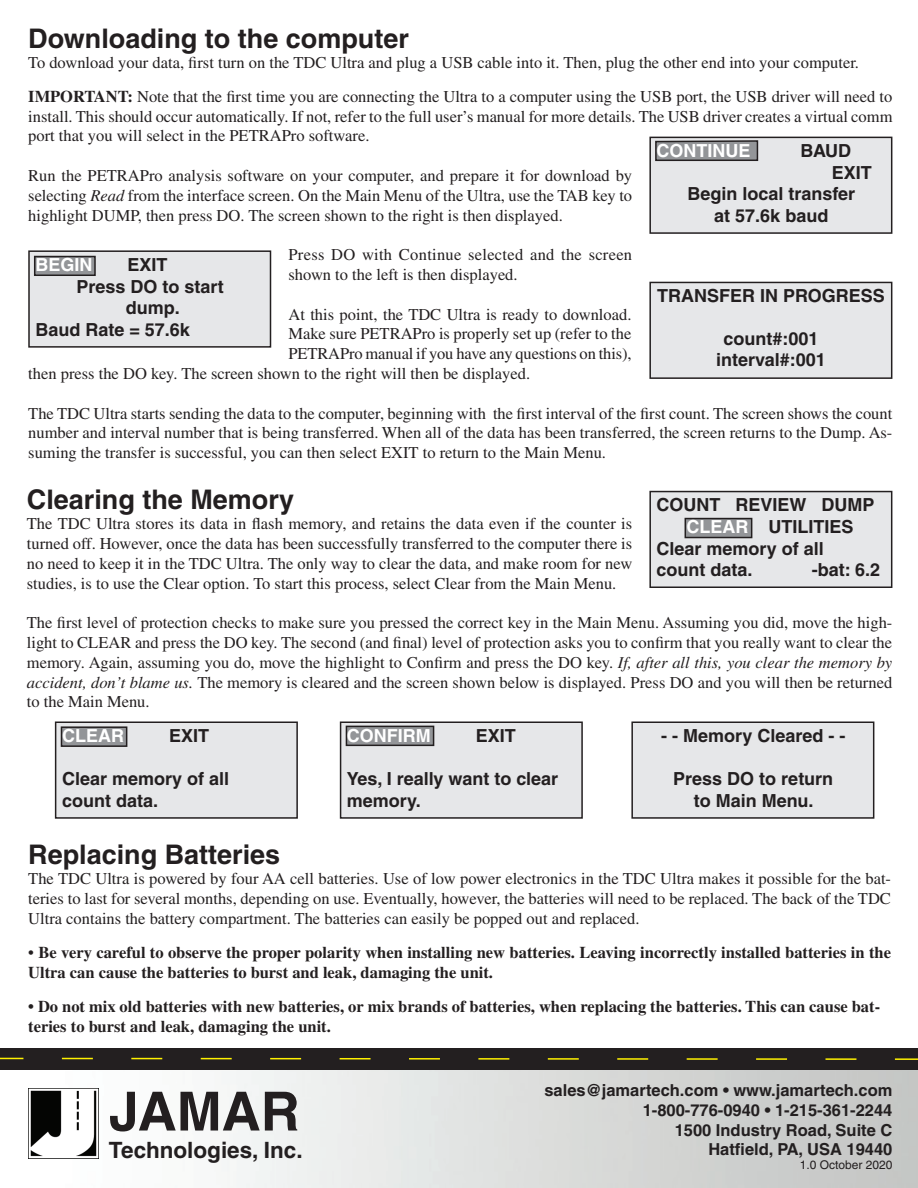
<style>
.page{position:relative;width:918px;height:1188px;background:#fff}
.page>*{position:absolute;margin:0;border:0;box-sizing:border-box;transform-origin:0 0}
.t1{font:700 54px "Helvetica";color:#231f20}
.t2{font:700 27px "Helvetica";color:#231f20}
.t3{font:700 22.5px "Helvetica";color:#231f20}
.t4{font:700 18px/21.6px "Helvetica";color:#231f20}
.t5{font:700 18px "Helvetica";color:#fff}
.Body_text{font:16.5px/19.8px "Times";color:#231f20;text-align:justify}
.t6{font:700 16.5px/19.8px "Times";color:#231f20}
.t7{font:700 16.5px "Helvetica";color:#231f20}
.t8{font:12px "Helvetica";color:#231f20}
.s1{font-weight:700}
.s2{font-style:italic}
.s3{color:#fff}
.s4{font-weight:400}
</style>
<div class="page">
<img style="left:98px;top:1070px;width:820px;height:118px">
<img style="left:28px;top:1088px;width:70px;height:71px">
<div style="left:0;top:1048px;width:918px;height:22px;background:#231f20"></div>
<svg style="left:0;top:1057px;width:918px;height:3px"></svg>
<div style="left:650px;top:137px;width:242px;height:96px;background:#e6e7e9"></div>
<div style="left:649px;top:137px;width:243px;height:97px;border:2px solid #231f20"></div>
<svg style="left:654px;top:139px;width:105px;height:23px;background:#8c8d8f"></svg>
<div style="left:650px;top:282px;width:242px;height:96px;background:#e6e7e9"></div>
<div style="left:649px;top:282px;width:243px;height:97px;border:2px solid #231f20"></div>
<div style="left:29px;top:251px;width:242px;height:96px;background:#e6e7e9"></div>
<div style="left:28px;top:250px;width:243px;height:98px;border:2px solid #231f20"></div>
<div style="left:35px;top:257px;width:60px;height:18px;background:#939598"></div>
<div style="left:34px;top:256px;width:62px;height:20px;border:2px solid #231f20"></div>
<div style="left:341px;top:722px;width:241px;height:96px;background:#e6e7e9"></div>
<div style="left:340px;top:722px;width:243px;height:97px;border:2px solid #231f20"></div>
<div style="left:346px;top:726px;width:88px;height:19px;background:#939598"></div>
<div style="left:346px;top:726px;width:88px;height:20px;border:2px solid #231f20"></div>
<div style="left:56px;top:722px;width:241px;height:96px;background:#e6e7e9"></div>
<div style="left:55px;top:722px;width:243px;height:97px;border:2px solid #231f20"></div>
<div style="left:61px;top:727px;width:66px;height:19px;background:#939598"></div>
<div style="left:61px;top:726px;width:66px;height:21px;border:2px solid #231f20"></div>
<div style="left:632px;top:722px;width:242px;height:96px;background:#e6e7e9"></div>
<div style="left:631px;top:722px;width:243px;height:97px;border:2px solid #231f20"></div>
<div style="left:650px;top:492px;width:242px;height:95px;background:#e6e7e9"></div>
<div style="left:649px;top:491px;width:243px;height:97px;border:2px solid #231f20"></div>
<div style="left:685px;top:519px;width:67px;height:19px;background:#939598"></div>
<div style="left:685px;top:518px;width:67px;height:20px;border:2px solid #231f20"></div>
<p class="t2" style="left:28px;top:22px;width:382px">Downloading to the computer</p>
<p class="Body_text" style="left:28px;top:52px;width:832px">To download your data, first turn on the TDC Ultra and plug a USB cable into it. Then, plug the other end into your computer.</p>
<p class="Body_text" style="left:28px;top:86px;width:866px"><span class="s1">IMPORTANT:</span> Note that the first time you are connecting the Ultra to a computer using the USB port, the USB driver will need to install. This should occur automatically. If not, refer to the full user’s manual for more details. The USB driver creates a virtual comm port that you will select in the PETRAPro software.</p>
<p class="Body_text" style="left:28px;top:166px;width:605px">Run the PETRAPro analysis software on your computer, and prepare it for download by selecting <span class="s2">Read</span> from the interface screen. On the Main Menu of the Ultra, use the TAB key to highlight DUMP, then press DO. The screen shown to the right is then displayed.</p>
<p class="Body_text" style="left:289px;top:245px;width:345px">Press DO with Continue selected and the screen shown to the left is then displayed.</p>
<p class="Body_text" style="left:289px;top:304px;width:344px">At this point, the TDC Ultra is ready to download.</p>
<p class="Body_text" style="left:289px;top:324px;width:344px">Make sure PETRAPro is properly set up (refer to the</p>
<p class="Body_text" style="left:289px;top:344px;width:345px">PETRAPro manual if you have any questions on this),</p>
<p class="Body_text" style="left:28px;top:364px;width:503px">then press the DO key. The screen shown to the right will then be displayed.</p>
<p class="Body_text" style="left:28px;top:403px;width:866px">The TDC Ultra starts sending the data to the computer, beginning with the first interval of the first count. The screen shows the count number and interval number that is being transferred. When all of the data has been transferred, the screen returns to the Dump. As&shy;suming the transfer is successful, you can then select EXIT to return to the Main Menu.</p>
<p class="t5" style="left:657px;top:140px;width:95px">CONTINUE</p>
<p class="t4" style="left:801px;top:140px;width:52px">BAUD</p>
<p class="t4" style="left:832px;top:161px;width:42px">EXIT</p>
<p class="t4" style="left:687px;top:183px;width:169px">Begin local transfer</p>
<p class="t4" style="left:714px;top:205px;width:116px">at 57.6k baud</p>
<p class="t5" style="left:35px;top:254px;width:59px">BEGIN</p>
<p class="t4" style="left:127px;top:254px;width:42px">EXIT</p>
<p class="t4" style="left:76px;top:275px;width:149px">Press DO to start</p>
<p class="t4" style="left:126px;top:297px;width:55px">dump.</p>
<p class="t4" style="left:35px;top:318px;width:156px">Baud Rate = 57.6k</p>
<p class="t4" style="left:657px;top:284px;width:229px">TRANSFER IN PROGRESS</p>
<p class="t4" style="left:723px;top:327px;width:97px">count#:001</p>
<p class="t4" style="left:716px;top:349px;width:111px">interval#:001</p>
<p class="t2" style="left:27px;top:483px;width:269px">Clearing the Memory</p>
<p class="Body_text" style="left:27px;top:514px;width:607px">The TDC Ultra stores its data in flash memory, and retains the data even if the counter is turned off. However, once the data has been successfully transferred to the computer there is no need to keep it in the TDC Ultra. The only way to clear the data, and make room for new studies, is to use the Clear option. To start this process, select Clear from the Main Menu.</p>
<p class="Body_text" style="left:27px;top:613px;width:867px">The first level of protection checks to make sure you pressed the correct key in the Main Menu. Assuming you did, move the high&shy;light to CLEAR and press the DO key. The second (and final) level of protection asks you to confirm that you really want to clear the memory. Again, assuming you do, move the highlight to Confirm and press the DO key. <span class="s2">If, after all this, you clear the memory by accident, don’t blame us.</span> The memory is cleared and the screen shown below is displayed. Press DO and you will then be returned to the Main Menu.</p>
<p class="t5" style="left:347px;top:725px;width:85px">CONFIRM</p>
<p class="t4" style="left:476px;top:725px;width:42px">EXIT</p>
<p class="t4" style="left:347px;top:768px;width:213px">Yes, I really want to clear memory.</p>
<p class="t4" style="left:657px;top:494px;width:220px">COUNT REVIEW DUMP</p>
<p class="t4" style="left:687px;top:516px;width:169px"><span class="s3">CLEAR</span> UTILITIES</p>
<p class="t4" style="left:657px;top:537px;width:169px">Clear memory of all</p>
<p class="t4" style="left:657px;top:559px;width:98px">count data.</p>
<p class="t4" style="left:812px;top:559px;width:70px">-bat: 6.2</p>
<p class="t5" style="left:62px;top:725px;width:63px">CLEAR</p>
<p class="t4" style="left:169px;top:725px;width:42px">EXIT</p>
<p class="t4" style="left:62px;top:768px;width:169px">Clear memory of all</p>
<p class="t4" style="left:62px;top:790px;width:98px">count data.</p>
<p class="t4" style="left:661px;top:725px;width:186px">- - Memory Cleared - -</p>
<p class="t4" style="left:673px;top:768px;width:162px">Press DO to return</p>
<p class="t4" style="left:694px;top:790px;width:121px">to Main Menu.</p>
<p class="t2" style="left:28px;top:838px;width:254px">Replacing Batteries</p>
<p class="Body_text" style="left:28px;top:869px;width:864px">The TDC Ultra is powered by four AA cell batteries. Use of low power electronics in the TDC Ultra makes it possible for the bat&shy;teries to last for several months, depending on use. Eventually, however, the batteries will need to be replaced. The back of the TDC Ultra contains the battery compartment. The batteries can easily be popped out and replaced.</p>
<p class="t6" style="left:28px;top:942px;width:864px"><span class="s4">•</span> Be very careful to observe the proper polarity when installing new batteries. Leaving incorrectly installed batteries in the<br>Ultra can cause the batteries to burst and leak, damaging the unit.</p>
<p class="t6" style="left:28px;top:996px;width:853px">• Do not mix old batteries with new batteries, or mix brands of batteries, when replacing the batteries. This can cause bat&shy;teries to burst and leak, damaging the unit.</p>
<p class="t1" style="left:109px;top:1079px;width:192px">JAMAR</p>
<p class="t7" style="left:544px;top:1080px;width:349px">sales@jamartech.com • www.jamartech.com</p>
<p class="t7" style="left:643px;top:1100px;width:251px">1-800-776-0940 • 1-215-361-2244</p>
<p class="t7" style="left:675px;top:1120px;width:219px">1500 Industry Road, Suite C</p>
<p class="t3" style="left:109px;top:1136px;width:195px">Technologies, Inc.</p>
<p class="t7" style="left:708px;top:1140px;width:186px">Hatfield, PA, USA 19440</p>
<p class="t8" style="left:800px;top:1158px;width:94px">1.0 October 2020</p>
</div>
